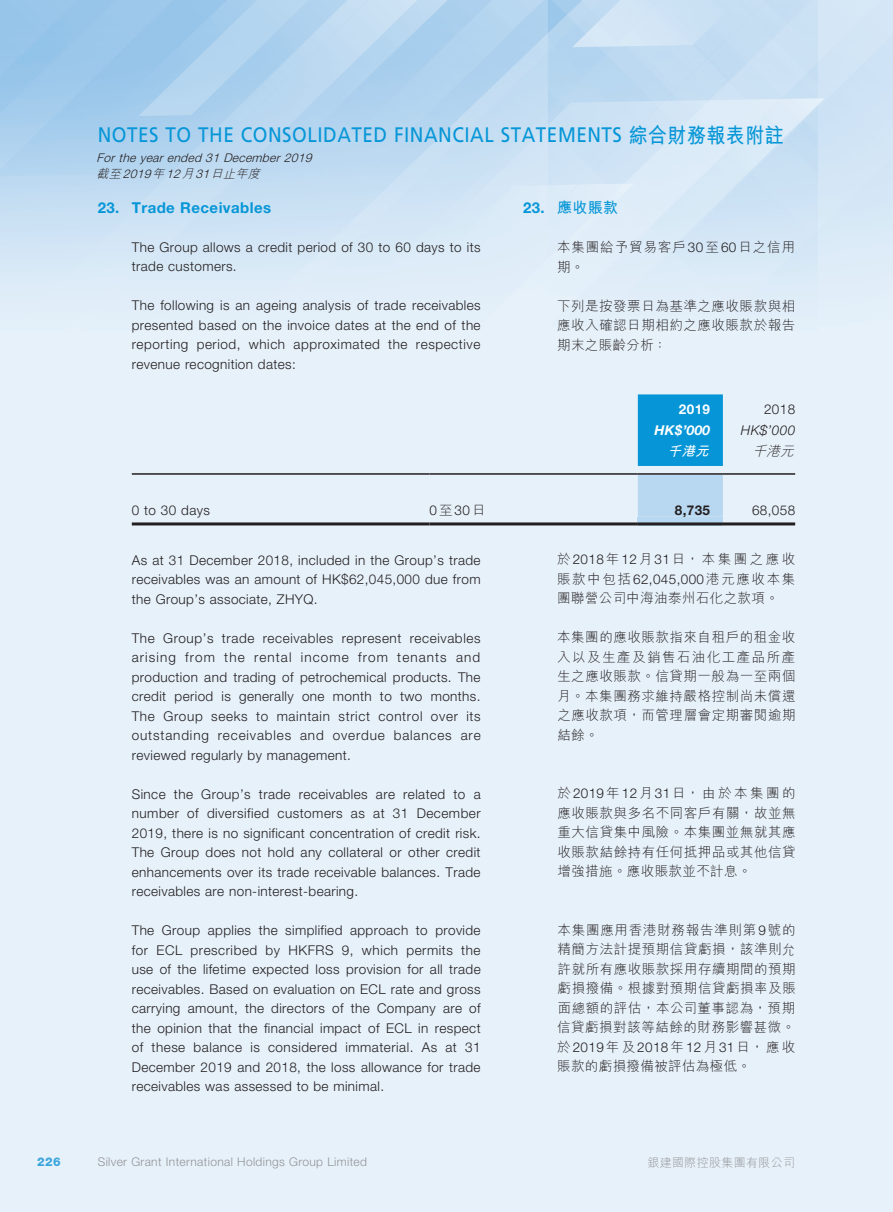
<style>
.page{position:relative;width:893px;height:1212px;background:#fff}
.page>*{position:absolute;margin:0;border:0;box-sizing:border-box;transform-origin:0 0}
.t1{font:21px "Frutiger";letter-spacing:.03em;color:#0696d7;scale:.9 1}
.t2{font:700 21px "M Hei HK";letter-spacing:.03em;color:#0696d7;scale:.9 1}
.t3{font:700 15px "Helvetica Neue";letter-spacing:.03em;color:#0696d7}
.t4{font:700 15px "M Hei HK";color:#0696d7}
.t5{font:300 13.5px/19.5px "Helvetica Neue";letter-spacing:.03em;color:#231f20;text-align:justify}
.t6{font:300 13.5px/19.5px "M Hei HK";letter-spacing:.04em;color:#231f20;text-align:justify}
.t7{font:300 13.5px/19.5px "M Hei HK";letter-spacing:.07em;color:#231f20}
.t8{font:italic 700 13.5px "Helvetica Neue";color:#fff}
.t9{font:italic 300 13.5px "Helvetica Neue";color:#231f20}
.t10{font:700 13.5px "Helvetica Neue";color:#231f20}
.t11{font:700 13.5px "Helvetica Neue";color:#fff}
.t12{font:italic 700 13.5px "M Hei HK";color:#fff}
.t13{font:italic 300 13.5px "M Hei HK";color:#231f20}
.t14{font:300 12px "Helvetica Neue";letter-spacing:.03em;color:#939598}
.t15{font:italic 300 12px "Helvetica Neue";color:#231f20}
.t16{font:italic 300 12px "M Hei HK";color:#231f20}
.t17{font:300 12px "M Hei HK";letter-spacing:.03em;color:#939598}
.t18{font:800 12px "Helvetica Neue";color:#3aa5dd}
.s1{font-family:"Helvetica Neue"}
.s2{font-family:"M Hei HK"}
</style>
<div class="page">
<hr style="left:892px;top:0;width:1px;height:1212px;background:#e6f1f9">
<div style="left:638px;top:394px;width:85px;height:72px;background:#0696d7"></div>
<div style="left:638px;top:475px;width:85px;height:42px;background:#b8d7f0"></div>
<div style="left:638px;top:517px;width:85px;height:8px;background:#b8d7f0"></div>
<hr style="left:132px;top:473px;width:297px;height:2px;background:#231f20">
<hr style="left:429px;top:473px;width:209px;height:2px;background:#231f20">
<hr style="left:638px;top:473px;width:85px;height:2px;background:#231f20">
<hr style="left:723px;top:473px;width:72px;height:2px;background:#231f20">
<hr style="left:132px;top:522px;width:297px;height:3px;background:#231f20">
<hr style="left:429px;top:522px;width:209px;height:3px;background:#231f20">
<hr style="left:638px;top:522px;width:85px;height:3px;background:#231f20">
<hr style="left:723px;top:522px;width:72px;height:3px;background:#231f20">
<h1 class="t1" style="left:98px;top:123px;width:30px">NOTES</h1>
<h1 class="t1" style="left:166px;top:123px;width:50px">TO THE</h1>
<h1 class="t1" style="left:241px;top:123px;width:28px">CONSOLIDATED</h1>
<h1 class="t1" style="left:394px;top:123px;width:25px">FINANCIAL</h1>
<h1 class="t1" style="left:501px;top:123px;width:26px">STATEMENTS</h1>
<h1 class="t2" style="left:629px;top:120px;width:174px">綜合財務報表附註</h1>
<p class="t15" style="left:97px;top:150px;width:220px">Forthe yearended 31 December2019</p>
<p class="t16" style="left:97px;top:165px;width:169px">截至<span class="s1">2019</span>年<span class="s1">12</span>月<span class="s1">31</span>日止年度</p>
<p class="t3" style="left:98px;top:198px;width:175px">23. Trade Receivables</p>
<p class="t5" style="left:132px;top:237px;width:350px">The Group allows a credit period of 30 to 60 days to its trade customers.</p>
<p class="t5" style="left:132px;top:295px;width:350px">The following is an ageing analysis of trade receivables presented based on the invoice dates at the end of the reporting period, which approximated the respective revenue recognition dates:</p>
<p class="t4" style="left:523px;top:197px;width:97px"><span class="s1">23.</span> 應收賬款</p>
<p class="t7" style="left:557px;top:237px;width:240px">本集團給予貿易客戶<span class="s1">30</span>至<span class="s1">60</span>日之信用期。</p>
<p class="t6" style="left:557px;top:296px;width:240px">下列是按發票日為基準之應收賬款與相應收入確認日期相約之應收賬款於報告期末之賬齡分析 ﹕</p>
<p class="t11" style="left:679px;top:400px;width:33px">2019</p>
<p class="t5" style="left:764px;top:399px;width:33px">2018</p>
<p class="t8" style="left:654px;top:421px;width:57px">HK$’000</p>
<p class="t9" style="left:741px;top:422px;width:56px">HK$’000</p>
<p class="t12" style="left:667px;top:441px;width:47px">千港元</p>
<p class="t13" style="left:752px;top:441px;width:48px">千港元</p>
<p class="t5" style="left:132px;top:500px;width:80px">0 to 30 days</p>
<p class="t5" style="left:429px;top:500px;width:58px">0<span class="s2">至</span>30<span class="s2">日</span></p>
<p class="t10" style="left:675px;top:502px;width:37px">8,735</p>
<p class="t5" style="left:752px;top:500px;width:45px">68,058</p>
<p class="t5" style="left:132px;top:550px;width:350px">As at 31 December 2018, included in the Group’s trade receivables was an amount of HK$62,045,000 due from the Group’s associate, ZHYQ.</p>
<p class="t5" style="left:132px;top:628px;width:350px">The Group’s trade receivables represent receivables arising from the rental income from tenants and production and trading of petrochemical products. The credit period is generally one month to two months.<br>The Group seeks to maintain strict control over its outstanding receivables and overdue balances are reviewed regularly by management.</p>
<p class="t5" style="left:132px;top:784px;width:350px">Since the Group’s trade receivables are related to a number of diversified customers as at 31 December 2019, there is no significant concentration of credit risk.<br>The Group does not hold any collateral or other credit enhancements over its trade receivable balances. Trade receivables are non-interest-bearing.</p>
<p class="t5" style="left:132px;top:920px;width:350px">The Group applies the simplified approach to provide for ECL prescribed by HKFRS 9, which permits the use of the lifetime expected loss provision for all trade receivables. Based on evaluation on ECL rate and gross carrying amount, the directors of the Company are of the opinion that the financial impact of ECL in respect of these balance is considered immaterial. As at 31<br>December 2019 and 2018, the loss allowance for trade receivables was assessed to be minimal.</p>
<p class="t6" style="left:557px;top:549px;width:240px">於<span class="s1">2018</span>年<span class="s1">12</span>月<span class="s1">31</span>日，本集團之應收賬款中包括<span class="s1">62,045,000</span>港元應收本集團聯營公司中海油泰州石化之款項。</p>
<p class="t6" style="left:557px;top:627px;width:240px">本集團的應收賬款指來自租戶的租金收入以及生產及銷售石油化工產品所產生之應收賬款。信貸期一般為一至兩個月。本集團務求維持嚴格控制尚未償還之應收款項，而管理層會定期審閱逾期結餘。</p>
<p class="t6" style="left:557px;top:783px;width:240px">於<span class="s1">2019</span>年<span class="s1">12</span>月<span class="s1">31</span>日，由於本集團的應收賬款與多名不同客戶有關，故並無重大信貸集中風險。本集團並無就其應收賬款結餘持有任何抵押品或其他信貸增強措施。應收賬款並不計息。</p>
<p class="t6" style="left:557px;top:919px;width:240px">本集團應用香港財務報告準則第<span class="s1">9</span>號的精簡方法計提預期信貸虧損，該準則允許就所有應收賬款採用存續期間的預期虧損撥備。根據對預期信貸虧損率及賬面總額的評估，本公司董事認為，預期信貸虧損對該等結餘的財務影響甚微。</p>
<p class="t5" style="left:557px;top:1037px;width:240px"><span class="s2">於</span>2019<span class="s2">年及</span>2018<span class="s2">年</span>12<span class="s2">月</span>31<span class="s2">日，應收</span></p>
<p class="t6" style="left:557px;top:1056px;width:195px">賬款的虧損撥備被評估為極低。</p>
<p class="t18" style="left:37px;top:1155px;width:25px">226</p>
<p class="t14" style="left:98px;top:1154px;width:271px">Silver Grant International Holdings Group Limited</p>
<p class="t17" style="left:647px;top:1154px;width:149px">銀建國際控股集團有限公司</p>
</div>
